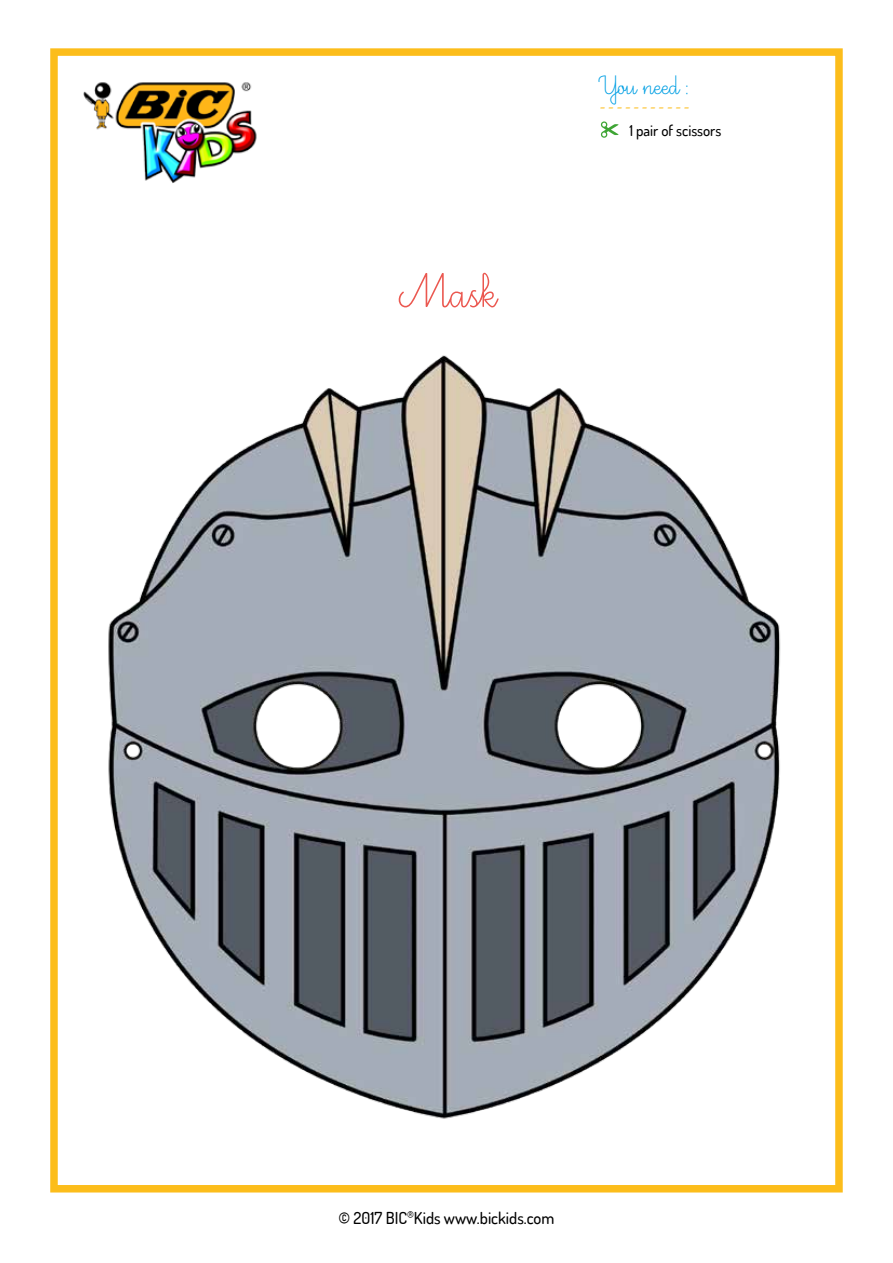
<style>
.page{position:relative;width:893px;height:1263px;background:#fff}
.page>*{position:absolute;margin:0;border:0;box-sizing:border-box;transform-origin:0 0}
.t1{font:60px "Ecriture A Romain Orne";color:#eb5850}
.t2{font:33px "Ecriture A Romain Orne";color:#009fe3}
.t3{font:18px "Minion Pro";color:#fcbd1b}
.t4{font:500 16.5px "Dosis";color:#000}
.t5{font:500 15px "Dosis";color:#000}
</style>
<div class="page">
<div style="left:50px;top:48px;width:793px;height:1144px;border:8px solid #fcbd1b"></div>
<img style="left:83px;top:82px;width:174px;height:101px">
<svg style="left:600px;top:121px;width:19px;height:17px"></svg>
<img style="left:108px;top:355px;width:673px;height:764px">
<h1 class="t1" style="left:397px;top:262px;width:100px">Mask</h1>
<h2 class="t2" style="left:600px;top:69px;width:91px">You need :</h2>
<p class="t3" style="left:600px;top:94px;width:92px">-----------</p>
<p class="t5" style="left:629px;top:121px;width:94px">1 pair of scissors</p>
<p class="t4" style="left:339px;top:1207px;width:217px">© 2017 BIC<sup>®</sup>Kids www.bickids.com</p>
</div>
